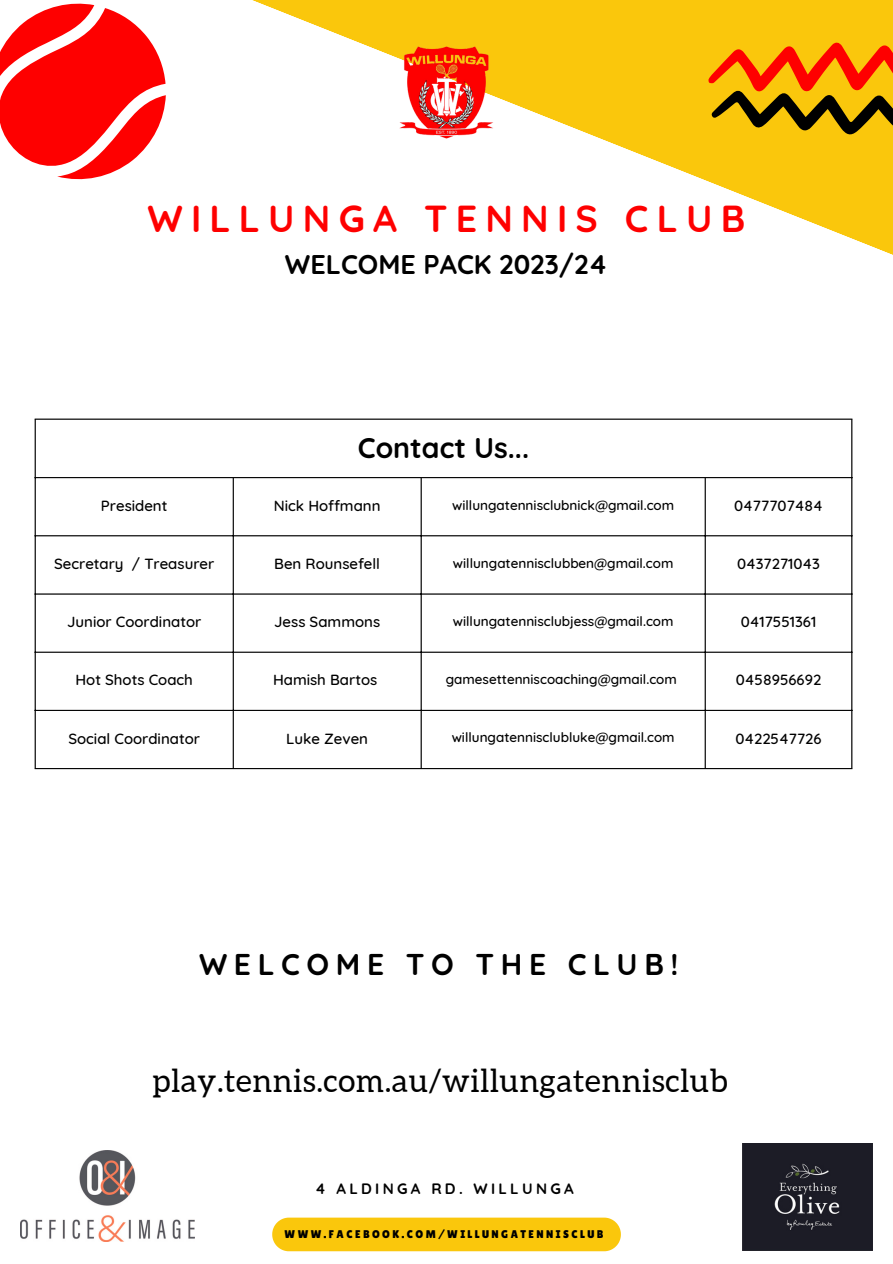
<style>
.page{position:relative;width:893px;height:1264px;background:#fff}
.page>*{position:absolute;margin:0;border:0;box-sizing:border-box;transform-origin:0 0}
.t1{font:700 37.5px "Quicksand";letter-spacing:.22em;color:#fe0000}
.t2{font:31.8px "Aleo";letter-spacing:.015em;color:#000}
.t3{font:700 30px "Quicksand";letter-spacing:.22em;color:#000}
.t4{font:700 28.5px "Quicksand";color:#000}
.t5{font:700 27px "Quicksand";color:#000}
.t6{font:500 15px "Quicksand";color:#000}
.t7{font:700 15px "Quicksand";letter-spacing:.22em;color:#000}
.t8{font:500 13.5px "Quicksand";color:#000}
.t9{font:11.1px "Lilita One";letter-spacing:.22em;color:#000}
</style>
<div class="page">
<svg style="left:252px;top:0;width:640px;height:255px"></svg>
<svg style="left:708px;top:41px;width:184px;height:96px;background:#d38307"></svg>
<img style="left:388px;top:34px;width:116px;height:116px">
<svg style="left:0;top:3px;width:166px;height:177px"></svg>
<div style="left:272px;top:1217px;width:349px;height:34px;background:#fac70c"></div>
<img style="left:742px;top:1143px;width:130px;height:107px">
<img style="left:21px;top:1150px;width:173px;height:91px">
<hr style="left:35px;top:419px;width:1px;height:349px;background:#000">
<hr style="left:233px;top:478px;width:1px;height:290px;background:#000">
<hr style="left:420px;top:478px;width:1px;height:290px;background:#000">
<hr style="left:704px;top:478px;width:1px;height:290px;background:#000">
<hr style="left:851px;top:419px;width:1px;height:349px;background:#000">
<hr style="left:35px;top:418px;width:817px;height:1px;background:#000">
<hr style="left:35px;top:477px;width:817px;height:1px;background:#000">
<hr style="left:35px;top:535px;width:817px;height:1px;background:#000">
<hr style="left:35px;top:593px;width:817px;height:1px;background:#000">
<hr style="left:35px;top:651px;width:817px;height:1px;background:#000">
<hr style="left:35px;top:709px;width:817px;height:2px;background:#000">
<hr style="left:35px;top:768px;width:817px;height:1px;background:#000">
<p class="t1" style="left:147px;top:194px;width:599px">WILLUNGA TENNIS CLUB</p>
<p class="t5" style="left:285px;top:246px;width:324px">WELCOME PACK 2023/24</p>
<p class="t4" style="left:358px;top:429px;width:173px">Contact Us...</p>
<p class="t6" style="left:101px;top:496px;width:68px">President</p>
<p class="t6" style="left:274px;top:496px;width:108px">Nick Hoffmann</p>
<p class="t8" style="left:452px;top:496px;width:223px">willungatennisclubnick@gmail.com</p>
<p class="t6" style="left:734px;top:496px;width:90px">0477707484</p>
<p class="t6" style="left:54px;top:554px;width:162px">Secretary / Treasurer</p>
<p class="t6" style="left:274px;top:554px;width:107px">Ben Rounsefell</p>
<p class="t8" style="left:453px;top:554px;width:222px">willungatennisclubben@gmail.com</p>
<p class="t6" style="left:737px;top:554px;width:85px">0437271043</p>
<p class="t6" style="left:67px;top:612px;width:136px">Junior Coordinator</p>
<p class="t6" style="left:274px;top:612px;width:107px">Jess Sammons</p>
<p class="t8" style="left:453px;top:612px;width:222px">willungatennisclubjess@gmail.com</p>
<p class="t6" style="left:740px;top:612px;width:77px">0417551361</p>
<p class="t6" style="left:75px;top:670px;width:119px">Hot Shots Coach</p>
<p class="t6" style="left:273px;top:670px;width:106px">Hamish Bartos</p>
<p class="t8" style="left:445px;top:670px;width:232px">gamesettenniscoaching@gmail.com</p>
<p class="t6" style="left:735px;top:670px;width:87px">0458956692</p>
<p class="t6" style="left:68px;top:728px;width:133px">Social Coordinator</p>
<p class="t6" style="left:286px;top:728px;width:83px">Luke Zeven</p>
<p class="t8" style="left:451px;top:729px;width:224px">willungatennisclubluke@gmail.com</p>
<p class="t6" style="left:735px;top:728px;width:88px">0422547726</p>
<p class="t3" style="left:199px;top:944px;width:481px">WELCOME TO THE CLUB!</p>
<p class="t2" style="left:153px;top:1062px;width:576px">play.tennis.com.au/willungatennisclub</p>
<p class="t7" style="left:315px;top:1179px;width:260px">4 ALDINGA RD. WILLUNGA</p>
<p class="t9" style="left:284px;top:1227px;width:320px">WWW.FACEBOOK.COM/WILLUNGATENNISCLUB</p>
</div>
